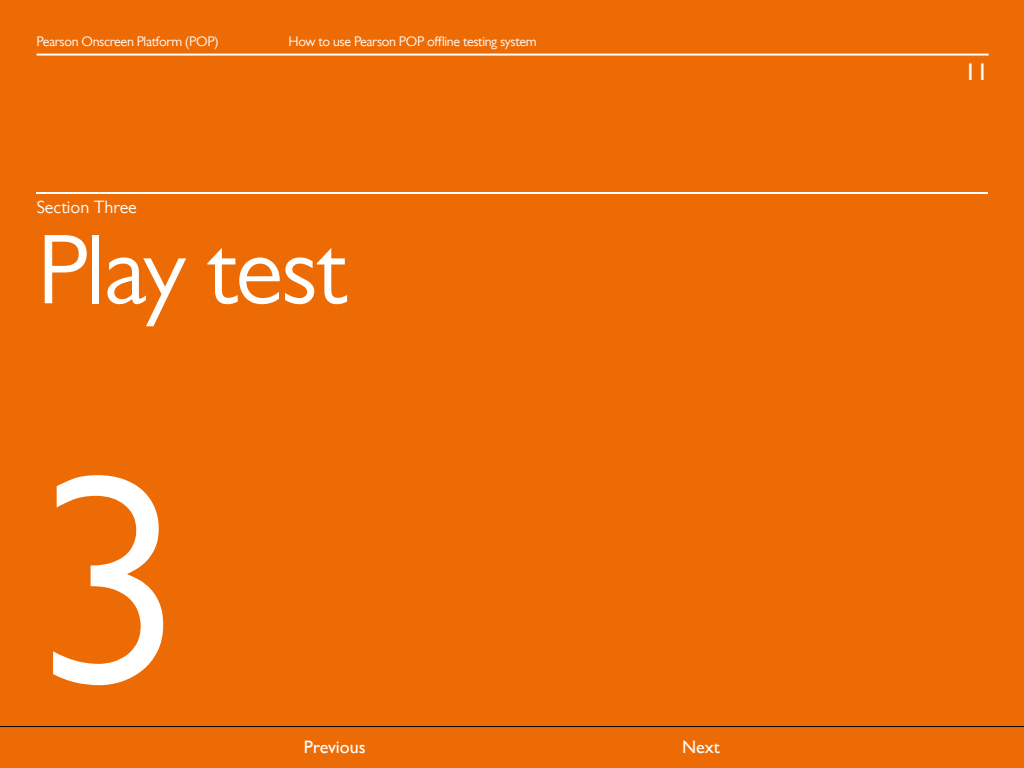
<style>
.page{position:relative;width:1024px;height:768px;background:#fff}
.page>*{position:absolute;margin:0;border:0;box-sizing:border-box;transform-origin:0 0}
.t1{font:300px "Gill Sans MT Pro";color:#fff}
.t2{font:100px "Gill Sans MT Pro";letter-spacing:-.025em;color:#fff}
.t3{font:700 24px "Gill Sans MT Pro";color:#fff}
.t4{font:500 18px "Gill Sans MT Pro";color:#fff}
.t5{font:18px "Gill Sans MT Pro";color:#fff}
.t6{font:14px "Gill Sans MT Pro";letter-spacing:-.025em;color:#fff}
</style>
<div class="page">
<div style="left:0;top:0;width:1024px;height:726px;background:#ed6b05"></div>
<hr style="left:37px;top:54px;width:952px;height:2px;background:#fff">
<div style="left:0;top:726px;width:1024px;height:42px;background:#ed6b05"></div>
<hr style="left:36px;top:192px;width:952px;height:2px;background:#fff">
<p class="t6" style="left:37px;top:33px;width:184px">Pearson Onscreen Platform (POP)</p>
<p class="t6" style="left:289px;top:33px;width:250px">How to use Pearson POP offline testing system</p>
<p class="t5" style="left:37px;top:197px;width:102px">Section Three</p>
<h2 class="t2" style="left:37px;top:212px;width:312px">Play test</h2>
<h1 class="t1" style="left:37px;top:409px;width:151px">3</h1>
<p class="t4" style="left:304px;top:737px;width:63px">Previous</p>
<p class="t4" style="left:682px;top:737px;width:39px">Next</p>
<h3 class="t3" style="left:965px;top:57px;width:25px">11</h3>
</div>
